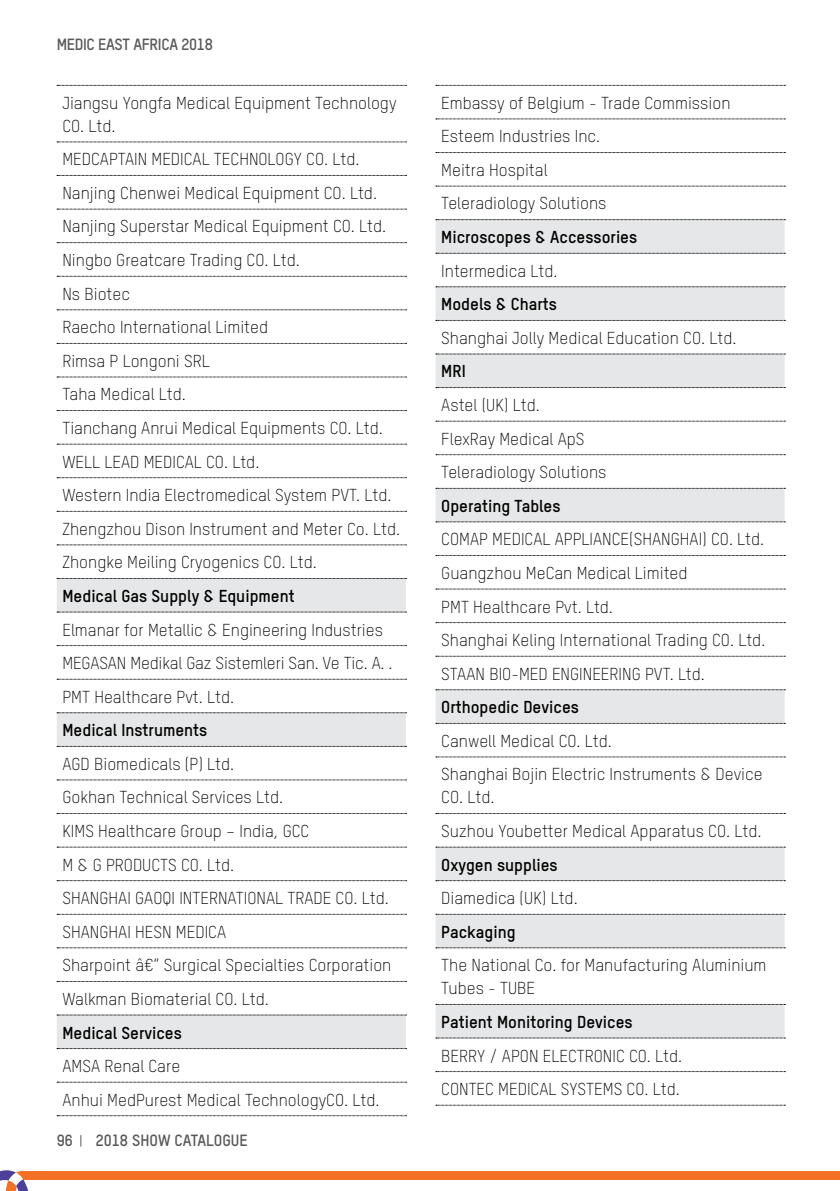
<style>
.page{position:relative;width:840px;height:1191px;background:#fff}
.page>*{position:absolute;margin:0;border:0;box-sizing:border-box;transform-origin:0 0}
.t1{font:300 17px/33.6px "TSTAR";color:#000}
.t2{font:700 17px "TSTAR";color:#000}
.t3{font:700 16px "TSTAR";letter-spacing:-.02em;color:#58595b}
.t4{font:700 16px "TSTAR";color:#58595b}
</style>
<div class="page">
<div style="left:23px;top:1170px;width:816px;height:9px;background:#f37125"></div>
<svg style="left:0;top:1170px;width:33px;height:21px"></svg>
<svg style="left:57px;top:579px;width:348px;height:469px"></svg>
<svg style="left:57px;top:85px;width:349px;height:1px"></svg>
<svg style="left:57px;top:142px;width:349px;height:1px"></svg>
<svg style="left:57px;top:175px;width:349px;height:1px"></svg>
<svg style="left:57px;top:209px;width:349px;height:1px"></svg>
<svg style="left:57px;top:242px;width:349px;height:1px"></svg>
<svg style="left:57px;top:276px;width:349px;height:1px"></svg>
<svg style="left:57px;top:309px;width:349px;height:1px"></svg>
<svg style="left:57px;top:343px;width:349px;height:1px"></svg>
<svg style="left:57px;top:377px;width:349px;height:1px"></svg>
<svg style="left:57px;top:410px;width:349px;height:1px"></svg>
<svg style="left:57px;top:444px;width:349px;height:1px"></svg>
<svg style="left:57px;top:477px;width:349px;height:1px"></svg>
<svg style="left:57px;top:511px;width:349px;height:1px"></svg>
<svg style="left:57px;top:544px;width:349px;height:1px"></svg>
<svg style="left:57px;top:578px;width:349px;height:1px"></svg>
<svg style="left:57px;top:611px;width:349px;height:1px"></svg>
<svg style="left:57px;top:645px;width:349px;height:1px"></svg>
<svg style="left:57px;top:679px;width:349px;height:1px"></svg>
<svg style="left:57px;top:712px;width:349px;height:1px"></svg>
<svg style="left:57px;top:746px;width:349px;height:1px"></svg>
<svg style="left:57px;top:779px;width:349px;height:1px"></svg>
<svg style="left:57px;top:813px;width:349px;height:1px"></svg>
<svg style="left:57px;top:846px;width:349px;height:1px"></svg>
<svg style="left:57px;top:880px;width:349px;height:1px"></svg>
<svg style="left:57px;top:914px;width:349px;height:1px"></svg>
<svg style="left:57px;top:947px;width:349px;height:1px"></svg>
<svg style="left:57px;top:981px;width:349px;height:1px"></svg>
<svg style="left:57px;top:1014px;width:349px;height:1px"></svg>
<svg style="left:57px;top:1048px;width:349px;height:1px"></svg>
<svg style="left:57px;top:1081px;width:349px;height:1px"></svg>
<svg style="left:57px;top:1115px;width:349px;height:1px"></svg>
<svg style="left:435px;top:220px;width:349px;height:817px"></svg>
<svg style="left:435px;top:85px;width:349px;height:1px"></svg>
<svg style="left:435px;top:119px;width:349px;height:1px"></svg>
<svg style="left:435px;top:152px;width:349px;height:1px"></svg>
<svg style="left:435px;top:186px;width:349px;height:1px"></svg>
<svg style="left:435px;top:219px;width:349px;height:1px"></svg>
<svg style="left:435px;top:253px;width:349px;height:1px"></svg>
<svg style="left:435px;top:286px;width:349px;height:1px"></svg>
<svg style="left:435px;top:320px;width:349px;height:1px"></svg>
<svg style="left:435px;top:354px;width:349px;height:1px"></svg>
<svg style="left:435px;top:387px;width:349px;height:1px"></svg>
<svg style="left:435px;top:421px;width:349px;height:1px"></svg>
<svg style="left:435px;top:454px;width:349px;height:1px"></svg>
<svg style="left:435px;top:488px;width:349px;height:1px"></svg>
<svg style="left:435px;top:521px;width:349px;height:1px"></svg>
<svg style="left:435px;top:555px;width:349px;height:1px"></svg>
<svg style="left:435px;top:588px;width:349px;height:1px"></svg>
<svg style="left:435px;top:622px;width:349px;height:1px"></svg>
<svg style="left:435px;top:656px;width:349px;height:1px"></svg>
<svg style="left:435px;top:689px;width:349px;height:1px"></svg>
<svg style="left:435px;top:723px;width:349px;height:1px"></svg>
<svg style="left:435px;top:756px;width:349px;height:1px"></svg>
<svg style="left:435px;top:813px;width:349px;height:1px"></svg>
<svg style="left:435px;top:846px;width:349px;height:1px"></svg>
<svg style="left:435px;top:880px;width:349px;height:1px"></svg>
<svg style="left:435px;top:914px;width:349px;height:1px"></svg>
<svg style="left:435px;top:947px;width:349px;height:1px"></svg>
<svg style="left:435px;top:1004px;width:349px;height:1px"></svg>
<svg style="left:435px;top:1037px;width:349px;height:1px"></svg>
<svg style="left:435px;top:1071px;width:349px;height:1px"></svg>
<svg style="left:435px;top:1104px;width:349px;height:1px"></svg>
<p class="t3" style="left:57px;top:35px;width:158px">MEDIC EAST AFRICA 2018</p>
<p class="t1" style="left:62px;top:91px;width:335px;line-height:23px">Jiangsu Yongfa Medical Equipment Technology<br>CO. Ltd.</p>
<p class="t1" style="left:62px;top:142px;width:339px">MEDCAPTAIN MEDICAL TECHNOLOGY CO. Ltd.<br>Nanjing Chenwei Medical Equipment CO. Ltd.<br>Nanjing Superstar Medical Equipment CO. Ltd.<br>Ningbo Greatcare Trading CO. Ltd.<br>Ns Biotec<br>Raecho International Limited<br>Rimsa P Longoni SRL<br>Taha Medical Ltd.<br>Tianchang Anrui Medical Equipments CO. Ltd.<br>WELL LEAD MEDICAL CO. Ltd.<br>Western India Electromedical System PVT. Ltd.<br>Zhengzhou Dison Instrument and Meter Co. Ltd.<br>Zhongke Meiling Cryogenics CO. Ltd.</p>
<p class="t2" style="left:62px;top:585px;width:234px">Medical Gas Supply &amp; Equipment</p>
<p class="t1" style="left:62px;top:612px;width:331px">Elmanar for Metallic &amp; Engineering Industries<br>MEGASAN Medikal Gaz Sistemleri San. Ve Tic. A. .<br>PMT Healthcare Pvt. Ltd.</p>
<p class="t2" style="left:62px;top:720px;width:146px">Medical Instruments</p>
<p class="t1" style="left:62px;top:747px;width:330px">AGD Biomedicals (P) Ltd.<br>Gokhan Technical Services Ltd.<br>KIMS Healthcare Group – India, GCC<br>M &amp; G PRODUCTS CO. Ltd.<br>SHANGHAI GAOQI INTERNATIONAL TRADE CO. Ltd.<br>SHANGHAI HESN MEDICA<br>Sharpoint â€“ Surgical Specialties Corporation<br>Walkman Biomaterial CO. Ltd.</p>
<p class="t2" style="left:62px;top:1022px;width:121px">Medical Services</p>
<p class="t1" style="left:62px;top:1049px;width:318px">AMSA Renal Care<br>Anhui MedPurest Medical TechnologyCO. Ltd.</p>
<p class="t3" style="left:57px;top:1131px;width:18px">96</p>
<p class="t4" style="left:96px;top:1131px;width:153px">2018 SHOW CATALOGUE</p>
<p class="t1" style="left:441px;top:86px;width:290px">Embassy of Belgium - Trade Commission<br>Esteem Industries Inc.<br>Meitra Hospital<br>Teleradiology Solutions</p>
<p class="t2" style="left:441px;top:227px;width:197px">Microscopes &amp; Accessories</p>
<p class="t1" style="left:441px;top:254px;width:118px">Intermedica Ltd.</p>
<p class="t2" style="left:441px;top:294px;width:117px">Models &amp; Charts</p>
<p class="t1" style="left:441px;top:321px;width:296px">Shanghai Jolly Medical Education CO. Ltd.</p>
<p class="t2" style="left:441px;top:361px;width:26px">MRI</p>
<p class="t1" style="left:441px;top:388px;width:167px">Astel (UK) Ltd.<br>FlexRay Medical ApS<br>Teleradiology Solutions</p>
<p class="t2" style="left:441px;top:495px;width:121px">Operating Tables</p>
<p class="t1" style="left:441px;top:522px;width:325px">COMAP MEDICAL APPLIANCE(SHANGHAI) CO. Ltd.<br>Guangzhou MeCan Medical Limited<br>PMT Healthcare Pvt. Ltd.<br>Shanghai Keling International Trading CO. Ltd.<br>STAAN BIO-MED ENGINEERING PVT. Ltd.</p>
<p class="t2" style="left:441px;top:697px;width:139px">Orthopedic Devices</p>
<p class="t1" style="left:441px;top:724px;width:323px">Canwell Medical CO. Ltd.<br>Shanghai Bojin Electric Instruments &amp; Device</p>
<p class="t1" style="left:441px;top:780px;width:321px">CO. Ltd.<br>Suzhou Youbetter Medical Apparatus CO. Ltd.</p>
<p class="t2" style="left:441px;top:854px;width:118px">Oxygen supplies</p>
<p class="t1" style="left:441px;top:881px;width:138px">Diamedica (UK) Ltd.</p>
<p class="t2" style="left:441px;top:921px;width:76px">Packaging</p>
<p class="t1" style="left:441px;top:953px;width:326px;line-height:23px">The National Co. for Manufacturing Aluminium<br>Tubes - TUBE</p>
<p class="t2" style="left:441px;top:1011px;width:193px">Patient Monitoring Devices</p>
<p class="t1" style="left:441px;top:1038px;width:242px">BERRY / APON ELECTRONIC CO. Ltd.<br>CONTEC MEDICAL SYSTEMS CO. Ltd.</p>
</div>
